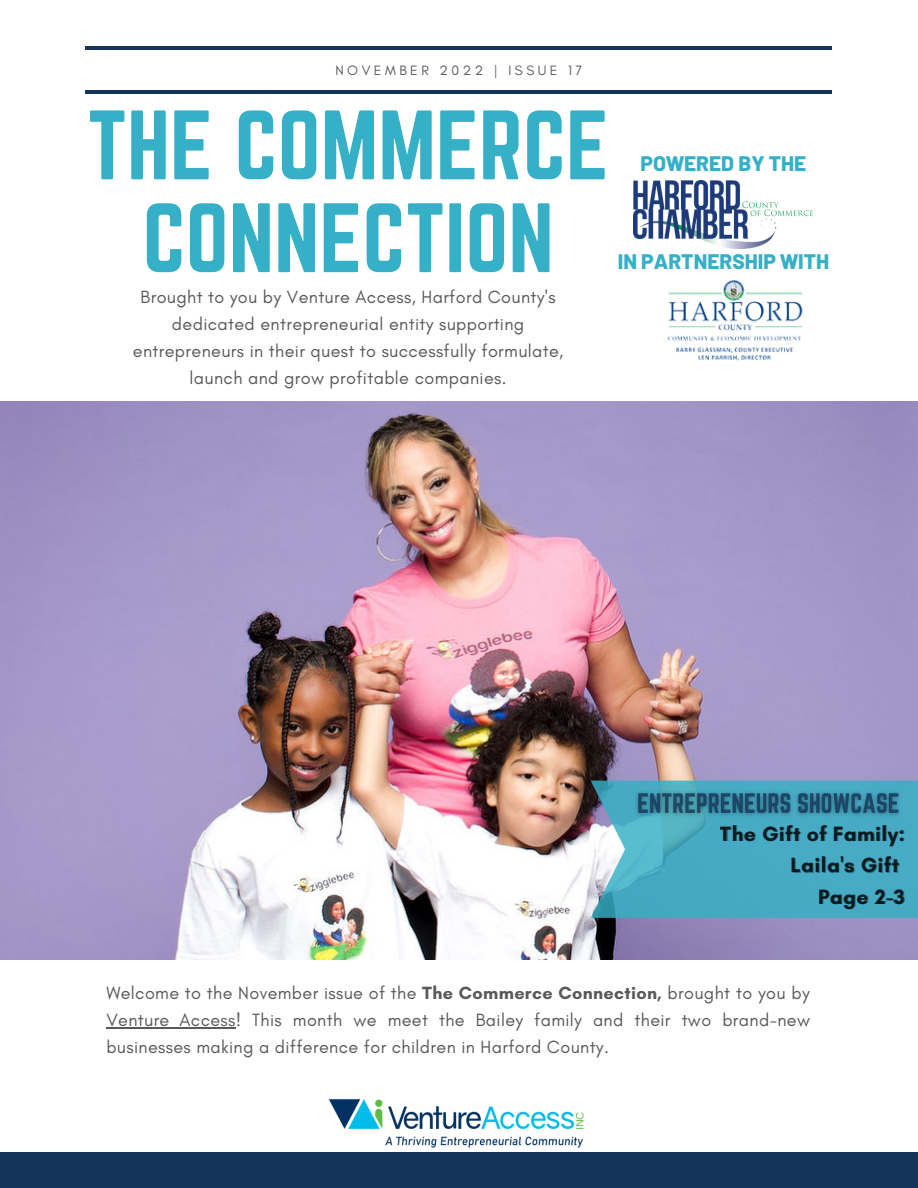
<style>
.page{position:relative;width:918px;height:1188px;background:#fff}
.page>*{position:absolute;margin:0;border:0;box-sizing:border-box;transform-origin:0 0}
.t1{font:86.1px/92.8px "Norwester";color:#35b0c6;text-align:center}
.t2{font:700 21px/31.5px "Glacial Indifference";letter-spacing:.02em;color:#000;text-align:right}
.t3{font:800 21px "Barlow";color:#35b0c6}
.t4{font:18px/27px "Glacial Indifference";letter-spacing:.02em;color:#595959;text-align:justify}
.t5{font:13.8px "Glacial Indifference";letter-spacing:.25em;color:#595959}
.s1{font-weight:700}
</style>
<div class="page">
<hr style="left:85px;top:46px;width:747px;height:4px;background:#153459">
<hr style="left:86px;top:90px;width:746px;height:4px;background:#153459">
<img style="left:633px;top:180px;width:179px;height:69px">
<img style="left:667px;top:280px;width:136px;height:81px">
<img style="left:0;top:402px;width:918px;height:558px">
<div style="left:0;top:1152px;width:918px;height:36px;background:#153459"></div>
<img style="left:328px;top:1099px;width:256px;height:49px">
<svg style="left:591px;top:781px;width:327px;height:137px;background:#51acc5"></svg>
<img style="left:629px;top:781px;width:279px;height:45px">
<hr style="left:106px;top:1028px;width:130px;height:1px;background:#595959">
<p class="t5" style="left:336px;top:62px;width:248px">NOVEMBER 2022 | ISSUE 17</p>
<h1 class="t1" style="left:87px;top:98px;width:523px">THE COMMERCE<br>CONNECTION</h1>
<p class="t4" style="left:133px;top:283px;width:432px;text-align:center">Brought to you by Venture Access, Harford County's dedicated entrepreneurial entity supporting entrepreneurs in their quest to successfully formulate, launch and grow profitable companies.</p>
<p class="t3" style="left:641px;top:150px;width:167px">POWERED BY THE</p>
<p class="t3" style="left:618px;top:248px;width:213px">IN PARTNERSHIP WITH</p>
<p class="t2" style="left:720px;top:817px;width:186px">The Gift of Family:<br>Laila's Gift<br>Page 2-3</p>
<p class="t4" style="left:106px;top:980px;width:705px">Welcome to the November issue of the <span class="s1">The Commerce Connection,</span> brought to you by Venture Access! This month we meet the Bailey family and their two brand-new businesses making a difference for children in Harford County.</p>
</div>
